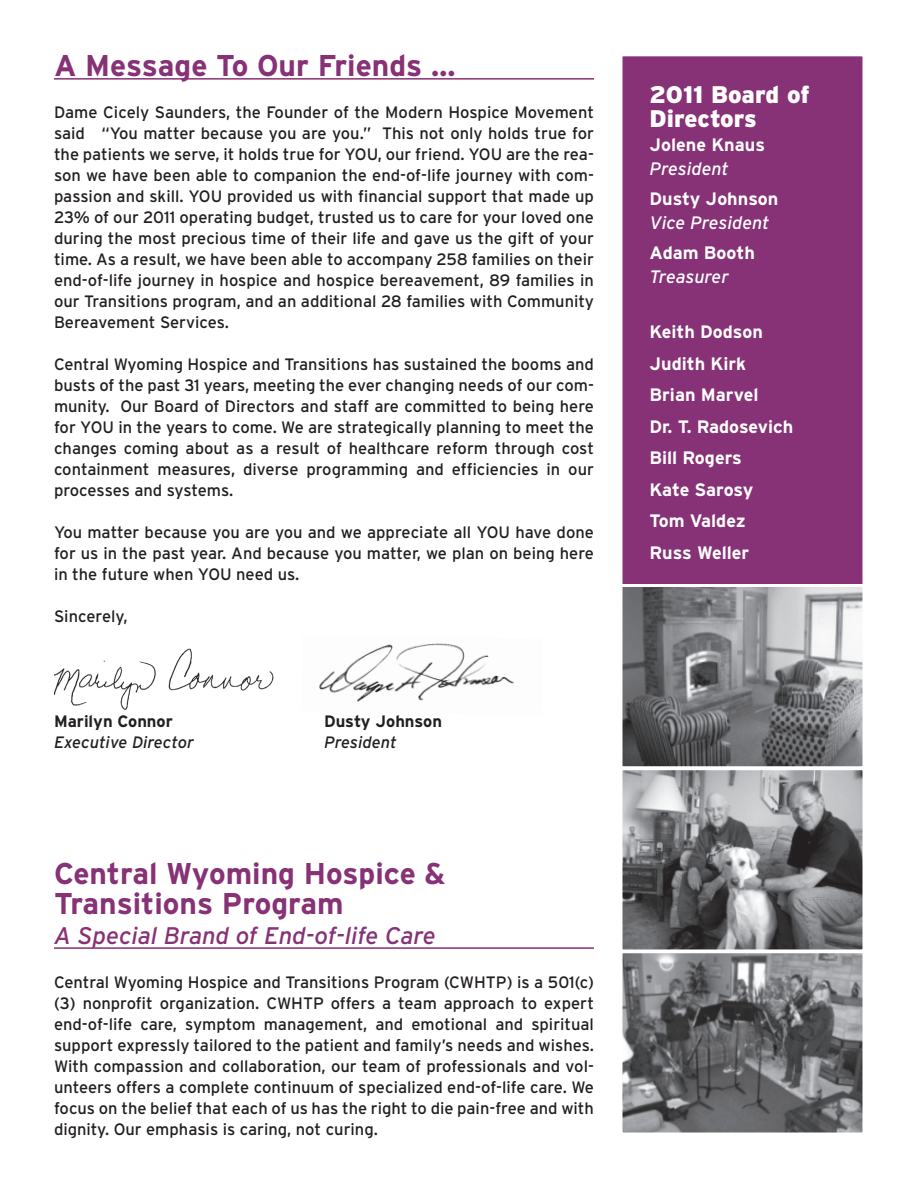
<style>
.page{position:relative;width:918px;height:1188px;background:#fff}
.page>*{position:absolute;margin:0;border:0;box-sizing:border-box;transform-origin:0 0}
.t1{font:700 30px/30px "Interstate";color:#873176}
.t2{font:italic 24px "Interstate";color:#873176}
.t3{font:900 24px/24px "Interstate";color:#fff}
.t4{font:700 18px/24px "Interstate";color:#fff}
.t5{font:italic 18px/24px "Interstate";color:#fff}
.t6{font:16.5px/21px "Interstate";color:#231f20;text-align:justify}
.t7{font:italic 16.5px "Interstate";color:#231f20}
.t8{font:700 16.5px "Interstate";color:#231f20}
.s1{font-weight:400;font-style:italic}
.s2{font-weight:700;font-style:normal}
</style>
<div class="page">
<div style="left:621px;top:55px;width:243px;height:536px;background:#873176"></div>
<div style="left:620px;top:53px;width:246px;height:539px;border:3px solid #fff"></div>
<hr style="left:54px;top:78px;width:540px;height:2px;background:#873176">
<hr style="left:54px;top:947px;width:540px;height:2px;background:#873176">
<img style="left:624px;top:588px;width:238px;height:544px">
<div style="left:620px;top:950px;width:246px;height:186px;border:3px solid #fff"></div>
<div style="left:620px;top:767px;width:246px;height:185px;border:3px solid #fff"></div>
<div style="left:620px;top:584px;width:246px;height:185px;border:3px solid #fff"></div>
<img style="left:319px;top:643px;width:195px;height:59px">
<img style="left:54px;top:648px;width:220px;height:62px">
<p class="t1" style="left:54px;top:50px;width:403px">A Message To Our Friends …</p>
<p class="t6" style="left:54px;top:102px;width:542px">Dame Cicely Saunders, the Founder of the Modern Hospice Movement said “You matter because you are you.” This not only holds true for the patients we serve, it holds true for YOU, our friend. YOU are the rea&shy;son we have been able to companion the end-of-life journey with com&shy;passion and skill. YOU provided us with financial support that made up 23% of our 2011 operating budget, trusted us to care for your loved one during the most precious time of their life and gave us the gift of your time. As a result, we have been able to accompany 258 families on their end-of-life journey in hospice and hospice bereavement, 89 families in our Transitions program, and an additional 28 families with Community Bereavement Services.</p>
<p class="t6" style="left:54px;top:354px;width:542px">Central Wyoming Hospice and Transitions has sustained the booms and busts of the past 31 years, meeting the ever changing needs of our com&shy;munity. Our Board of Directors and staff are committed to being here for YOU in the years to come. We are strategically planning to meet the changes coming about as a result of healthcare reform through cost containment measures, diverse programming and efficiencies in our processes and systems.</p>
<p class="t6" style="left:54px;top:522px;width:542px">You matter because you are you and we appreciate all YOU have done for us in the past year. And because you matter, we plan on being here in the future when YOU need us.</p>
<p class="t6" style="left:54px;top:606px;width:75px">Sincerely,</p>
<p class="t8" style="left:54px;top:712px;width:120px">Marilyn Connor</p>
<p class="t8" style="left:324px;top:712px;width:120px">Dusty Johnson</p>
<p class="t7" style="left:54px;top:733px;width:141px">Executive Director</p>
<p class="t7" style="left:324px;top:733px;width:74px">President</p>
<p class="t1" style="left:54px;top:858px;width:393px">Central Wyoming Hospice &amp;<br>Transitions Program</p>
<p class="t2" style="left:54px;top:922px;width:384px">A Special Brand of End-of-life Care</p>
<p class="t6" style="left:54px;top:971px;width:542px">Central Wyoming Hospice and Transitions Program (CWHTP) is a 501(c) (3) nonprofit organization. CWHTP offers a team approach to expert end-of-life care, symptom management, and emotional and spiritual support expressly tailored to the patient and family’s needs and wishes.<br>With compassion and collaboration, our team of professionals and vol&shy;unteers offers a complete continuum of specialized end-of-life care. We focus on the belief that each of us has the right to die pain-free and with dignity. Our emphasis is caring, not curing.</p>
<p class="t3" style="left:650px;top:82px;width:162px">2011 Board of<br>Directors</p>
<p class="t4" style="left:650px;top:132px;width:117px">Jolene Knaus<br><span class="s1">President</span></p>
<p class="t5" style="left:650px;top:186px;width:130px"><span class="s2">Dusty Johnson<br></span>Vice President</p>
<p class="t4" style="left:650px;top:240px;width:107px">Adam Booth<br><span class="s1">Treasurer</span></p>
<p class="t4" style="left:650px;top:320px;width:115px">Keith Dodson</p>
<p class="t4" style="left:650px;top:351px;width:98px">Judith Kirk</p>
<p class="t4" style="left:650px;top:383px;width:110px">Brian Marvel</p>
<p class="t4" style="left:650px;top:414px;width:145px">Dr. T. Radosevich</p>
<p class="t4" style="left:650px;top:446px;width:94px">Bill Rogers</p>
<p class="t4" style="left:650px;top:477px;width:105px">Kate Sarosy</p>
<p class="t4" style="left:650px;top:509px;width:98px">Tom Valdez</p>
<p class="t4" style="left:650px;top:540px;width:101px">Russ Weller</p>
</div>
